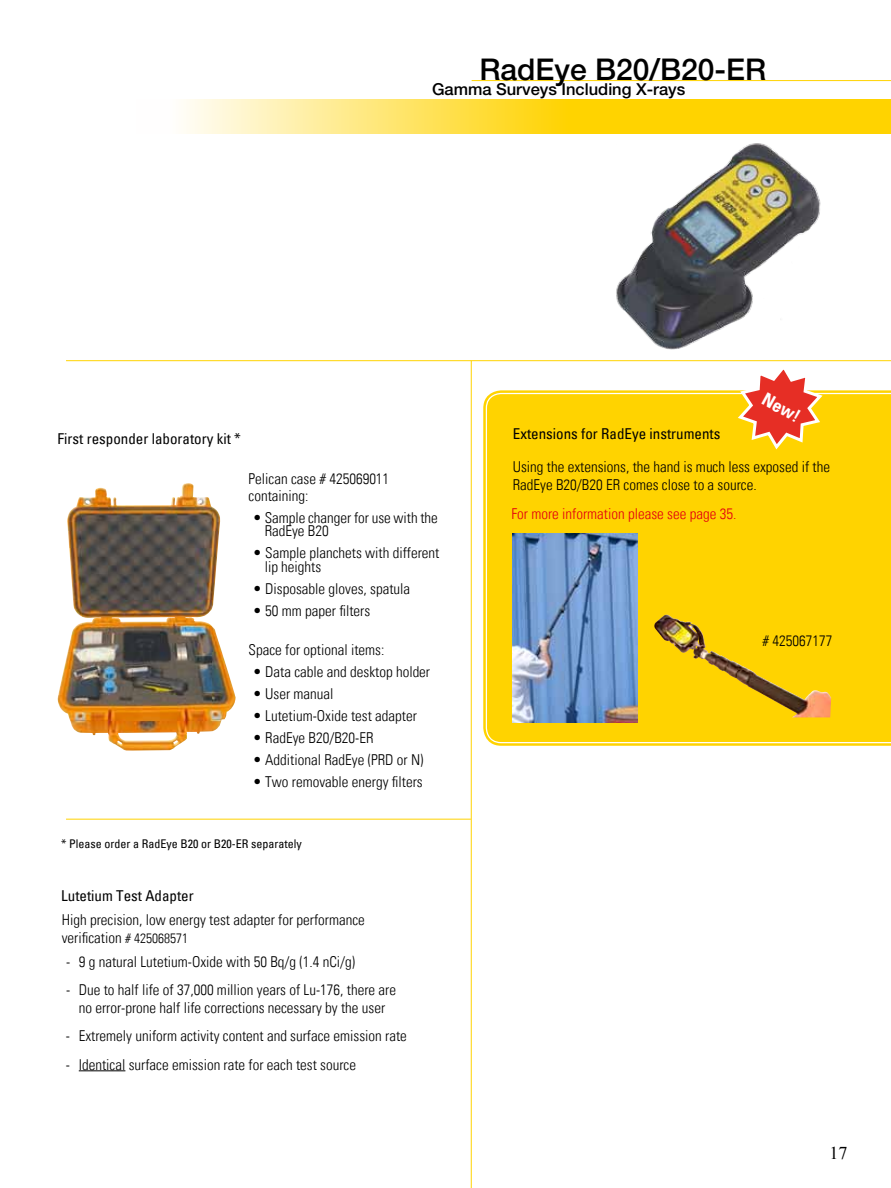
<style>
.page{position:relative;width:891px;height:1188px;background:#fff}
.page>*{position:absolute;margin:0;border:0;box-sizing:border-box;transform-origin:0 0}
.t1{font:500 30px "Helvetica Neue LT Std";color:#000}
.t2{font:18px "Univers Com 67 Bold Cond";color:#fff}
.t3{font:18px "Times New Roman";color:#000}
.t4{font:500 16.5px "Helvetica Neue LT Std";color:#000}
.t5{font:15px/18px "Univers Com 47 Light Cond";color:#000}
.t6{font:condensed 15px "Univers Com 57";color:#000}
.t7{font:15px "Univers Com 47 Light Cond";color:#e3000f}
.t8{font:condensed 12px "Univers Com 57";color:#000}
.s1{font-size:13.5px}
</style>
<div class="page">
<hr style="left:472px;top:80px;width:419px;height:1px;background:#ffd300">
<hr style="left:66px;top:819px;width:405px;height:1px;background:#ffd300">
<svg style="left:483px;top:390px;width:408px;height:356px;background:#ffdb32"></svg>
<div style="left:486px;top:393px;width:405px;height:350px;background:#ffd300"></div>
<hr style="left:471px;top:361px;width:1px;height:827px;background:#ffd300">
<svg style="left:184px;top:99px;width:707px;height:35px;background:#ffde42"></svg>
<img style="left:616px;top:143px;width:205px;height:207px">
<img style="left:58px;top:483px;width:178px;height:268px">
<hr style="left:79px;top:1070px;width:46px;height:1px;background:#000">
<img style="left:654px;top:615px;width:177px;height:102px">
<img style="left:513px;top:534px;width:125px;height:189px">
<hr style="left:66px;top:360px;width:825px;height:1px;background:#ffd300">
<svg style="left:735px;top:369px;width:89px;height:83px"></svg>
<h1 class="t1" style="left:480px;top:51px;width:288px">RadEye B20/B20-ER</h1>
<p class="t4" style="left:432px;top:79px;width:255px">Gamma Surveys Including X-rays</p>
<p class="t6" style="left:58px;top:430px;width:185px">First responder laboratory kit *</p>
<p class="t5" style="left:249px;top:471px;width:142px;line-height:16.5px">Pelican case # 425069011 containing:</p>
<p class="t5" style="left:265px;top:511px;width:175px;line-height:13.5px;text-indent:-12px">• Sample changer for use with the<br>RadEye B20</p>
<p class="t5" style="left:265px;top:546px;width:176px;line-height:13.5px;text-indent:-12px">• Sample planchets with different lip heights</p>
<p class="t5" style="left:253px;top:580px;width:159px">• Disposable gloves, spatula</p>
<p class="t5" style="left:253px;top:602px;width:119px">• 50 mm paper filters</p>
<p class="t5" style="left:249px;top:641px;width:137px">Space for optional items:</p>
<p class="t5" style="left:253px;top:663px;width:179px">• Data cable and desktop holder</p>
<p class="t5" style="left:253px;top:685px;width:82px">• User manual</p>
<p class="t5" style="left:253px;top:707px;width:166px">• Lutetium-Oxide test adapter</p>
<p class="t5" style="left:253px;top:729px;width:122px">• RadEye B20/B20-ER</p>
<p class="t5" style="left:253px;top:751px;width:172px">• Additional RadEye (PRD or N)</p>
<p class="t5" style="left:253px;top:773px;width:171px">• Two removable energy filters</p>
<p class="t8" style="left:61px;top:836px;width:242px">* Please order a RadEye B20 or B20-ER separately</p>
<p class="t6" style="left:61px;top:886px;width:134px">Lutetium Test Adapter</p>
<p class="t5" style="left:62px;top:911px;width:305px">High precision, low energy test adapter for performance verification <span class="s1"># 425068571</span></p>
<p class="t5" style="left:66px;top:953px;width:291px">- 9 g natural Lutetium-Oxide with 50 Bq/g (1.4 nCi/g)</p>
<p class="t5" style="left:66px;top:981px;width:332px;text-align:center">- Due to half life of 37,000 million years of Lu-176, there are no error-prone half life corrections necessary by the user</p>
<p class="t5" style="left:66px;top:1027px;width:342px">- Extremely uniform activity content and surface emission rate</p>
<p class="t5" style="left:66px;top:1055px;width:292px">- Identical surface emission rate for each test source</p>
<p class="t6" style="left:513px;top:424px;width:209px">Extensions for RadEye instruments</p>
<p class="t2" style="left:769px;top:388px;width:43px;rotate:29deg">New!</p>
<p class="t5" style="left:513px;top:458px;width:319px">Using the extensions, the hand is much less exposed if the<br>RadEye B20/B20 ER comes close to a source.</p>
<p class="t7" style="left:511px;top:505px;width:226px">For more information please see page 35.</p>
<p class="t5" style="left:762px;top:632px;width:71px"># 425067177</p>
<p class="t3" style="left:829px;top:1141px;width:19px">17</p>
</div>
